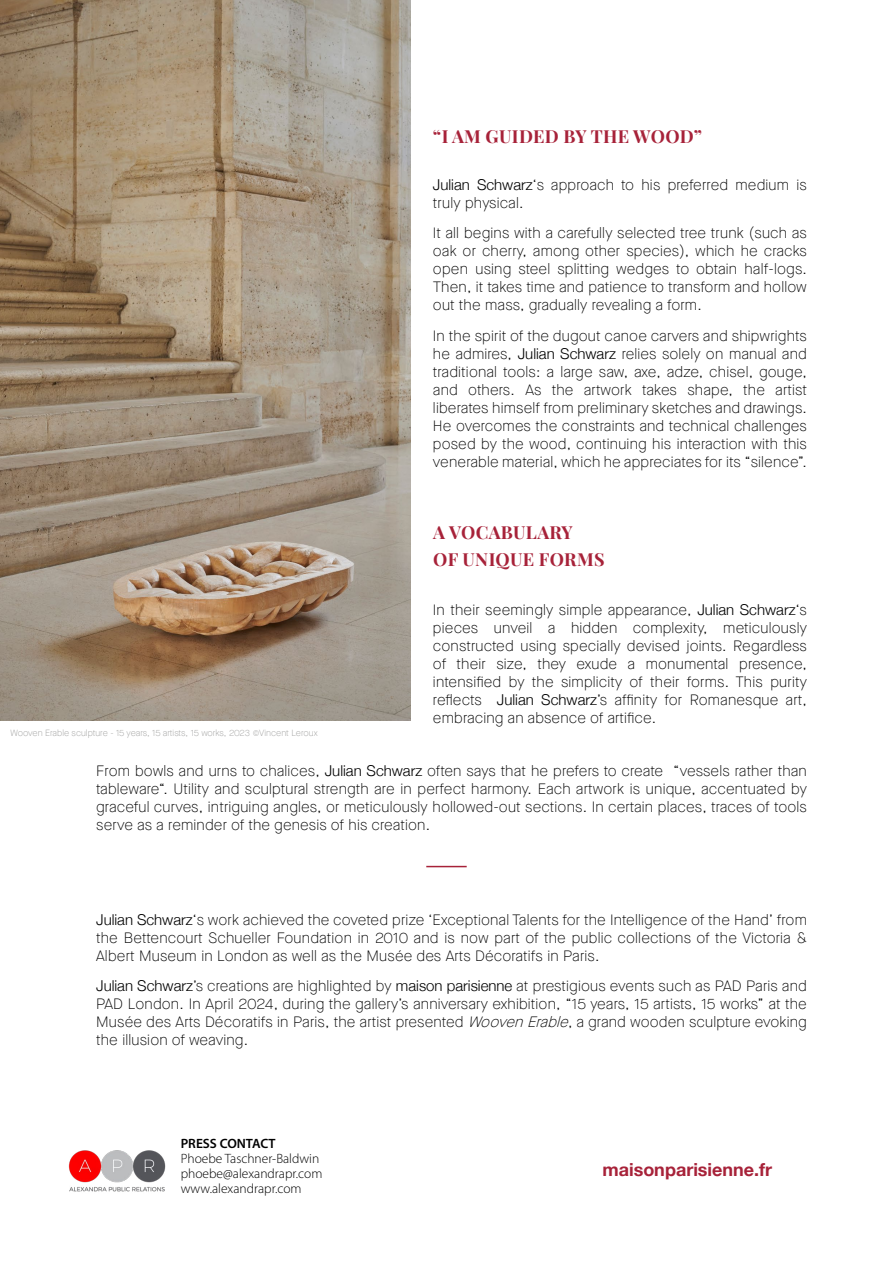
<style>
.page{position:relative;width:893px;height:1263px;background:#fff}
.page>*{position:absolute;margin:0;border:0;box-sizing:border-box;transform-origin:0 0}
.t1{font:700 18px/27px "Playfair Display";letter-spacing:.02em;color:#a72239}
.t2{font:700 18px "Helvetica Neue";color:#a72239}
.t3{font:100 15px/18px "Maison Neue";letter-spacing:.01em;color:#000;text-align:justify}
.t4{font:300 13.5px/15px "Myriad Pro";color:#000}
.t5{font:600 13.5px "Myriad Pro";color:#000}
.t6{font:100 9px "Maison Neue";color:#9d9d9c}
.s1{font-family:"Helvetica Neue";font-weight:300}
.s2{font-style:italic}
</style>
<div class="page">
<hr style="left:426px;top:866px;width:41px;height:1px;background:#a72239">
<img style="left:0;top:0;width:410px;height:721px">
<img style="left:68px;top:1150px;width:98px;height:42px">
<p class="t1" style="left:433px;top:121px;width:271px">“I AM GUIDED BY THE WOOD”</p>
<p class="t3" style="left:433px;top:176px;width:375px"><span class="s1">Julian Schwarz</span>‘s approach to his preferred medium is truly physical.</p>
<p class="t3" style="left:433px;top:224px;width:375px">It all begins with a carefully selected tree trunk (such as oak or cherry, among other species), which he cracks open using steel splitting wedges to obtain half-logs.<br>Then, it takes time and patience to transform and hollow out the mass, gradually revealing a form.</p>
<p class="t3" style="left:433px;top:327px;width:375px">In the spirit of the dugout canoe carvers and shipwrights he admires, <span class="s1">Julian Schwarz</span> relies solely on manual and traditional tools: a large saw, axe, adze, chisel, gouge, and others. As the artwork takes shape, the artist liberates himself from preliminary sketches and drawings.<br>He overcomes the constraints and technical challenges posed by the wood, continuing his interaction with this venerable material, which he appreciates for its “silence”.</p>
<p class="t1" style="left:433px;top:518px;width:173px">A VOCABULARY<br>OF UNIQUE FORMS</p>
<p class="t6" style="left:10px;top:727px;width:309px">Wooven Erable sculpture - 15 years, 15 artists, 15 works, 2023 ©Vincent Leroux</p>
<p class="t3" style="left:433px;top:601px;width:375px">In their seemingly simple appearance, <span class="s1">Julian Schwarz</span>‘s pieces unveil a hidden complexity, meticulously constructed using specially devised joints. Regardless of their size, they exude a monumental presence, intensified by the simplicity of their forms. This purity reflects <span class="s1">Julian Schwarz</span>’s affinity for Romanesque art, embracing an absence of artifice.</p>
<p class="t3" style="left:96px;top:761px;width:712px">From bowls and urns to chalices, <span class="s1">Julian Schwarz</span> often says that he prefers to create “vessels rather than tableware“. Utility and sculptural strength are in perfect harmony. Each artwork is unique, accentuated by graceful curves, intriguing angles, or meticulously hollowed-out sections. In certain places, traces of tools serve as a reminder of the genesis of his creation.</p>
<p class="t3" style="left:96px;top:910px;width:712px"><span class="s1">Julian Schwarz</span>‘s work achieved the coveted prize ‘Exceptional Talents for the Intelligence of the Hand’ from the Bettencourt Schueller Foundation in 2010 and is now part of the public collections of the Victoria &amp; Albert Museum in London as well as the Musée des Arts Décoratifs in Paris.</p>
<p class="t3" style="left:96px;top:977px;width:712px"><span class="s1">Julian Schwarz</span>’s creations are highlighted by <span class="s1">maison parisienne</span> at prestigious events such as PAD Paris and PAD London. In April 2024, during the gallery’s anniversary exhibition, “15 years, 15 artists, 15 works” at the Musée des Arts Décoratifs in Paris, the artist presented <span class="s2">WoovenErable</span>, a grand wooden sculpture evoking the illusion of weaving.</p>
<p class="t5" style="left:181px;top:1135px;width:96px">PRESS CONTACT</p>
<p class="t4" style="left:181px;top:1151px;width:143px">Phoebe Taschner-Baldwin phoebe@alexandrapr.com www.alexandrapr.com</p>
<p class="t2" style="left:602px;top:1155px;width:171px">maisonparisienne.fr</p>
</div>
